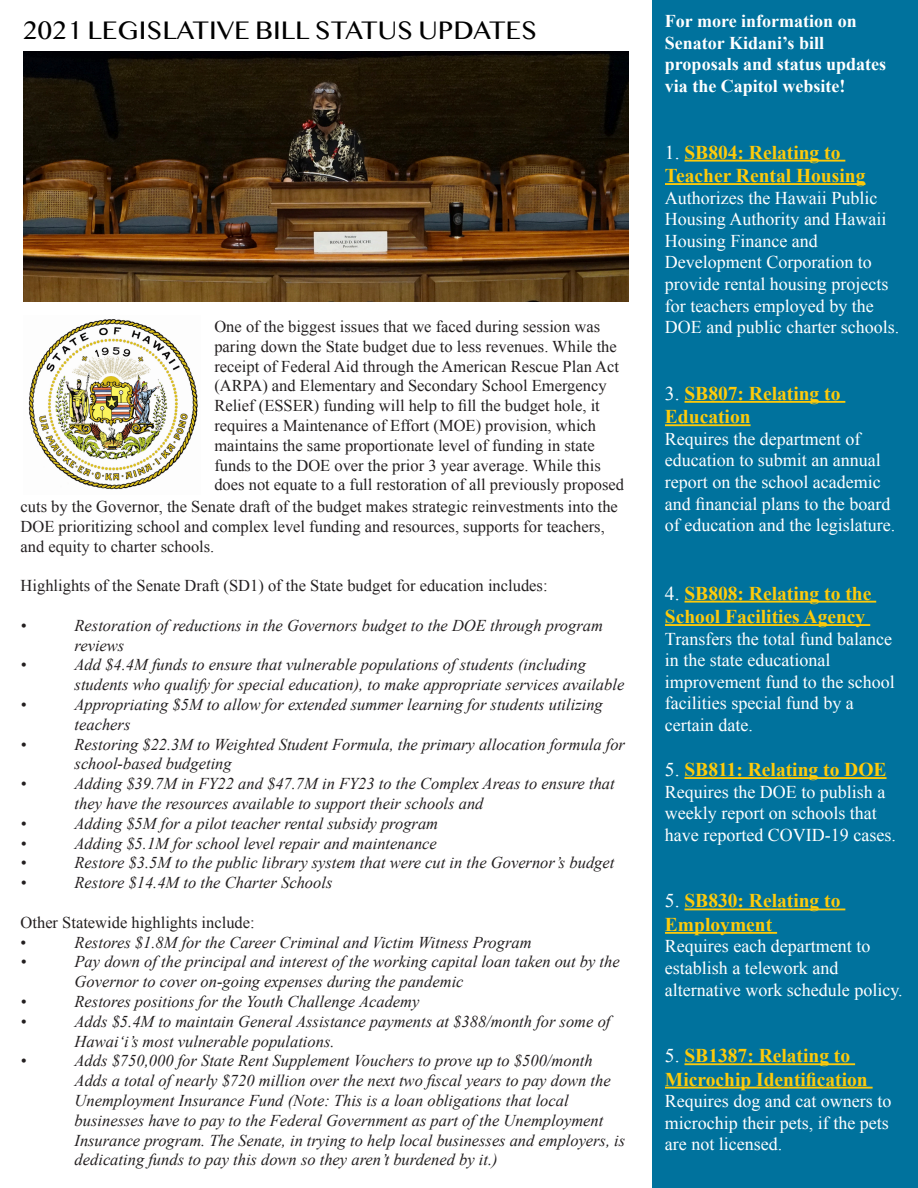
<style>
.page{position:relative;width:918px;height:1188px;background:#fff}
.page>*{position:absolute;margin:0;border:0;box-sizing:border-box;transform-origin:0 0}
.t1{font:27px "Sinhala MN";color:#000}
.t2{font:700 19.5px/23.4px "Times New Roman";color:#feca0a}
.t3{font:18px/21.6px "Times New Roman";color:#fff}
.t4{font:700 18px/21.6px "Times New Roman";color:#fff}
.t5{font:italic 16.5px/19.8px "Times New Roman";color:#231f20}
.t6{font:16.5px/19.8px "Times New Roman";color:#231f20}
.s1{font-weight:400;color:#fff}
</style>
<div class="page">
<div style="left:653px;top:0;width:265px;height:1188px;background:#00729d"></div>
<hr style="left:684px;top:160px;width:161px;height:2px;background:#feca0a">
<hr style="left:665px;top:183px;width:200px;height:2px;background:#feca0a">
<hr style="left:684px;top:401px;width:161px;height:2px;background:#feca0a">
<hr style="left:665px;top:424px;width:86px;height:2px;background:#feca0a">
<hr style="left:684px;top:601px;width:192px;height:2px;background:#feca0a">
<hr style="left:665px;top:624px;width:205px;height:2px;background:#feca0a">
<hr style="left:684px;top:777px;width:203px;height:2px;background:#feca0a">
<hr style="left:684px;top:909px;width:161px;height:1px;background:#feca0a">
<hr style="left:665px;top:932px;width:112px;height:2px;background:#feca0a">
<hr style="left:684px;top:1063px;width:171px;height:2px;background:#feca0a">
<hr style="left:665px;top:1087px;width:208px;height:2px;background:#feca0a">
<img style="left:28px;top:319px;width:170px;height:171px">
<img style="left:23px;top:52px;width:605px;height:250px">
<p class="t1" style="left:23px;top:19px;width:516px">2021 LEGISLATIVE BILL STATUS UPDATES</p>
<p class="t6" style="left:214px;top:316px;width:411px">One of the biggest issues that we faced during session was paring down the State budget due to less revenues. While the receipt of Federal Aid through the American Rescue Plan Act (ARPA) and Elementary and Secondary School Emergency Relief (ESSER) funding will help to fill the budget hole, it requires a Maintenance of Effort (MOE) provision, which maintains the same proportionate level of funding in state funds to the DOE over the prior 3 year average. While this does not equate to a full restoration of all previously proposed</p>
<p class="t6" style="left:21px;top:496px;width:599px">cuts by the Governor, the Senate draft of the budget makes strategic reinvestments into the<br>DOE prioritizing school and complex level funding and resources, supports for teachers, and equity to charter schools.</p>
<p class="t6" style="left:21px;top:576px;width:529px">Highlights of the Senate Draft (SD1) of the State budget for education includes:</p>
<p class="t5" style="left:21px;top:615px;width:7px">•</p>
<p class="t5" style="left:75px;top:615px;width:530px">Restoration of reductions in the Governors budget to the DOE through program reviews</p>
<p class="t5" style="left:21px;top:655px;width:7px">•</p>
<p class="t5" style="left:75px;top:655px;width:551px">Add $4.4M funds to ensure that vulnerable populations of students (including students who qualify for special education), to make appropriate services available</p>
<p class="t5" style="left:21px;top:694px;width:7px">•</p>
<p class="t5" style="left:75px;top:694px;width:530px">Appropriating $5M to allow for extended summer learning for students utilizing teachers</p>
<p class="t5" style="left:21px;top:734px;width:7px">•</p>
<p class="t5" style="left:75px;top:734px;width:552px">Restoring $22.3M to Weighted Student Formula, the primary allocation formula for school-based budgeting</p>
<p class="t5" style="left:21px;top:773px;width:7px">•</p>
<p class="t5" style="left:75px;top:773px;width:542px">Adding $39.7M in FY22 and $47.7M in FY23 to the Complex Areas to ensure that they have the resources available to support their schools and</p>
<p class="t5" style="left:21px;top:813px;width:7px">•</p>
<p class="t5" style="left:75px;top:813px;width:365px">Adding $5M for a pilot teacher rental subsidy program</p>
<p class="t5" style="left:21px;top:833px;width:7px">•</p>
<p class="t5" style="left:75px;top:833px;width:364px">Adding $5.1M for school level repair and maintenance</p>
<p class="t5" style="left:21px;top:853px;width:7px">•</p>
<p class="t5" style="left:75px;top:853px;width:541px">Restore $3.5M to the public library system that were cut in the Governor’s budget</p>
<p class="t5" style="left:21px;top:872px;width:7px">•</p>
<p class="t5" style="left:75px;top:872px;width:259px">Restore $14.4M to the Charter Schools</p>
<p class="t6" style="left:21px;top:912px;width:236px">Other Statewide highlights include:</p>
<p class="t6" style="left:21px;top:932px;width:7px">•</p>
<p class="t5" style="left:75px;top:932px;width:459px">Restores $1.8M for the Career Criminal and Victim Witness Program</p>
<p class="t5" style="left:21px;top:952px;width:7px">•</p>
<p class="t5" style="left:75px;top:952px;width:547px">Pay down of the principal and interest of the working capital loan taken out by the<br>Governor to cover on-going expenses during the pandemic</p>
<p class="t5" style="left:21px;top:991px;width:7px">•</p>
<p class="t5" style="left:75px;top:991px;width:346px">Restores positions for the Youth Challenge Academy</p>
<p class="t5" style="left:21px;top:1011px;width:7px">•</p>
<p class="t5" style="left:75px;top:1011px;width:537px">Adds $5.4M to maintain General Assistance payments at $388/month for some of<br>Hawaiʻi’s most vulnerable populations.</p>
<p class="t5" style="left:21px;top:1051px;width:7px">•</p>
<p class="t5" style="left:75px;top:1051px;width:520px">Adds $750,000 for State Rent Supplement Vouchers to prove up to $500/month</p>
<p class="t5" style="left:75px;top:1070px;width:552px">Adds a total of nearly $720 million over the next two fiscal years to pay down the Unemployment Insurance Fund (Note: This is a loan obligations that local businesses have to pay to the Federal Government as part of the Unemployment Insurance program. The Senate, in trying to help local businesses and employers, is dedicating funds to pay this down so they aren’t burdened by it.)</p>
<p class="t4" style="left:665px;top:10px;width:223px">For more information on<br>Senator Kidani’s bill proposals and status updates via the Capitol website!</p>
<p class="t2" style="left:665px;top:140px;width:202px"><span class="s1">1.</span> SB804: Relating to<br>Teacher Rental Housing</p>
<p class="t3" style="left:665px;top:186px;width:236px">Authorizes the Hawaii Public<br>Housing Authority and Hawaii<br>Housing Finance and<br>Development Corporation to provide rental housing projects for teachers employed by the<br>DOE and public charter schools.</p>
<p class="t2" style="left:665px;top:381px;width:177px"><span class="s1">3.</span> SB807: Relating to<br>Education</p>
<p class="t3" style="left:665px;top:428px;width:232px">Requires the department of education to submit an annual report on the school academic and financial plans to the board of education and the legislature.</p>
<p class="t2" style="left:665px;top:581px;width:208px"><span class="s1">4.</span> SB808: Relating to the<br>School Facilities Agency</p>
<p class="t3" style="left:665px;top:627px;width:231px">Transfers the total fund balance in the state educational improvement fund to the school facilities special fund by a certain date.</p>
<p class="t2" style="left:665px;top:757px;width:223px"><span class="s1">5.</span> SB811: Relating to DOE</p>
<p class="t3" style="left:665px;top:780px;width:232px">Requires the DOE to publish a weekly report on schools that have reported COVID-19 cases.</p>
<p class="t2" style="left:665px;top:889px;width:177px"><span class="s1">5.</span> SB830: Relating to<br>Employment</p>
<p class="t3" style="left:665px;top:935px;width:239px">Requires each department to establish a telework and alternative work schedule policy.</p>
<p class="t2" style="left:665px;top:1043px;width:204px"><span class="s1">5.</span> SB1387: Relating to<br>Microchip Identification</p>
<p class="t3" style="left:665px;top:1090px;width:228px">Requires dog and cat owners to microchip their pets, if the pets are not licensed.</p>
</div>
